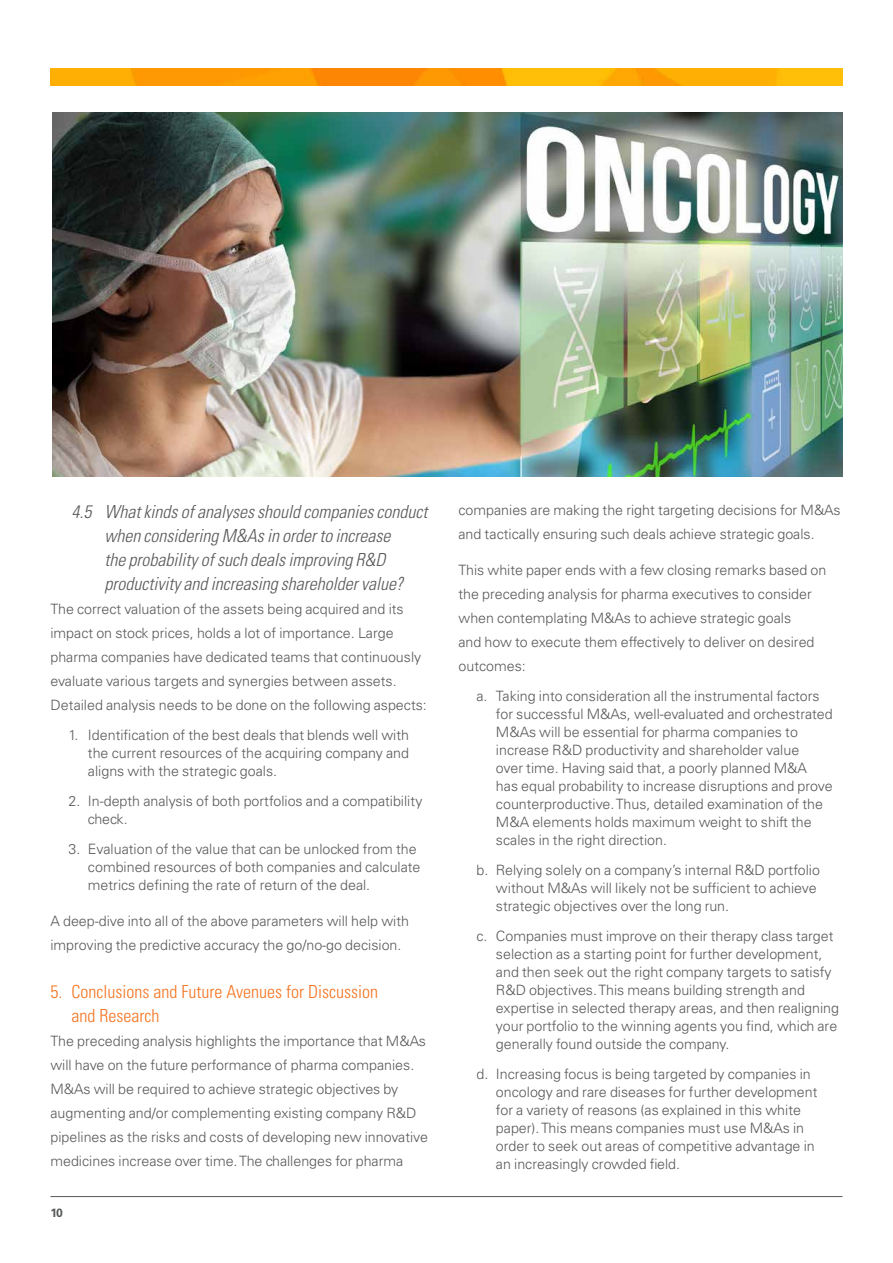
<style>
.page{position:relative;width:893px;height:1263px;background:#fff}
.page>*{position:absolute;margin:0;border:0;box-sizing:border-box;transform-origin:0 0}
.t1{font:italic 300 condensed 18px/24px "Univers LT Std";color:#58595b;text-align:center}
.t2{font:300 condensed 18px/24px "Univers LT Std";color:#f47421}
.t3{font:300 14.25px/18px "Univers LT Std";color:#58595b}
.t4{font:700 12px "Univers LT Std";color:#58595b}
</style>
<div class="page">
<img style="left:50px;top:68px;width:792px;height:17px">
<hr style="left:50px;top:1196px;width:792px;height:1px;background:#58595b">
<img style="left:52px;top:112px;width:790px;height:364px">
<p class="t1" style="left:71px;top:499px;width:358px">4.5 What kinds of analyses should companies conduct when considering M&amp;As in order to increase<br>the probability of such deals improving R&amp;D productivity and increasing shareholder value?</p>
<p class="t3" style="left:50px;top:596px;width:378px;line-height:24px">The correct valuation of the assets being acquired and its impact on stock prices, holds a lot of importance. Large pharma companies have dedicated teams that continuously evaluate various targets and synergies between assets.<br>Detailed analysis needs to be done on the following aspects:</p>
<p class="t3" style="left:88px;top:725px;width:323px;text-align:justify;text-indent:-19px">1. Identification of the best deals that blends well with the current resources of the acquiring company and aligns with the strategic goals.</p>
<p class="t3" style="left:88px;top:791px;width:336px;text-indent:-19px">2. In-depth analysis of both portfolios and a compatibility check.</p>
<p class="t3" style="left:88px;top:839px;width:334px;text-indent:-19px">3. Evaluation of the value that can be unlocked from the combined resources of both companies and calculate metrics defining the rate of return of the deal.</p>
<p class="t3" style="left:50px;top:908px;width:360px;line-height:24px">A deep-dive into all of the above parameters will help with improving the predictive accuracy the go/no-go decision.</p>
<p class="t2" style="left:71px;top:979px;width:308px;text-indent:-21px">5. Conclusions and Future Avenues for Discussion and Research</p>
<p class="t3" style="left:50px;top:1028px;width:379px;line-height:24px">The preceding analysis highlights the importance that M&amp;As will have on the future performance of pharma companies.<br>M&amp;As will be required to achieve strategic objectives by augmenting and/or complementing existing company R&amp;D pipelines as the risks and costs of developing new innovative medicines increase over time. The challenges for pharma</p>
<p class="t4" style="left:50px;top:1205px;width:14px">10</p>
<p class="t3" style="left:458px;top:497px;width:384px;line-height:24px">companies are making the right targeting decisions for M&amp;As and tactically ensuring such deals achieve strategic goals.</p>
<p class="t3" style="left:458px;top:557px;width:369px;line-height:24px">This white paper ends with a few closing remarks based on the preceding analysis for pharma executives to consider when contemplating M&amp;As to achieve strategic goals<br>and how to execute them effectively to deliver on desired outcomes:</p>
<p class="t3" style="left:496px;top:686px;width:338px;text-indent:-19px">a. Taking into consideration all the instrumental factors for successful M&amp;As, well-evaluated and orchestrated M&amp;As will be essential for pharma companies to increase R&amp;D productivity and shareholder value<br>over time. Having said that, a poorly planned M&amp;A has equal probability to increase disruptions and prove counterproductive. Thus, detailed examination of the M&amp;A elements holds maximum weight to shift the scales in the right direction.</p>
<p class="t3" style="left:496px;top:860px;width:326px;text-indent:-19px">b. Relying solely on a company’s internal R&amp;D portfolio without M&amp;As will likely not be sufficient to achieve strategic objectives over the long run.</p>
<p class="t3" style="left:496px;top:926px;width:345px;text-indent:-19px">c. Companies must improve on their therapy class target selection as a starting point for further development, and then seek out the right company targets to satisfy R&amp;D objectives. This means building strength and expertise in selected therapy areas, and then realigning your portfolio to the winning agents you find, which are generally found outside the company.</p>
<p class="t3" style="left:496px;top:1064px;width:323px;text-indent:-19px">d. Increasing focus is being targeted by companies in oncology and rare diseases for further development for a variety of reasons (as explained in this white paper). This means companies must use M&amp;As in order to seek out areas of competitive advantage in an increasingly crowded field.</p>
</div>
